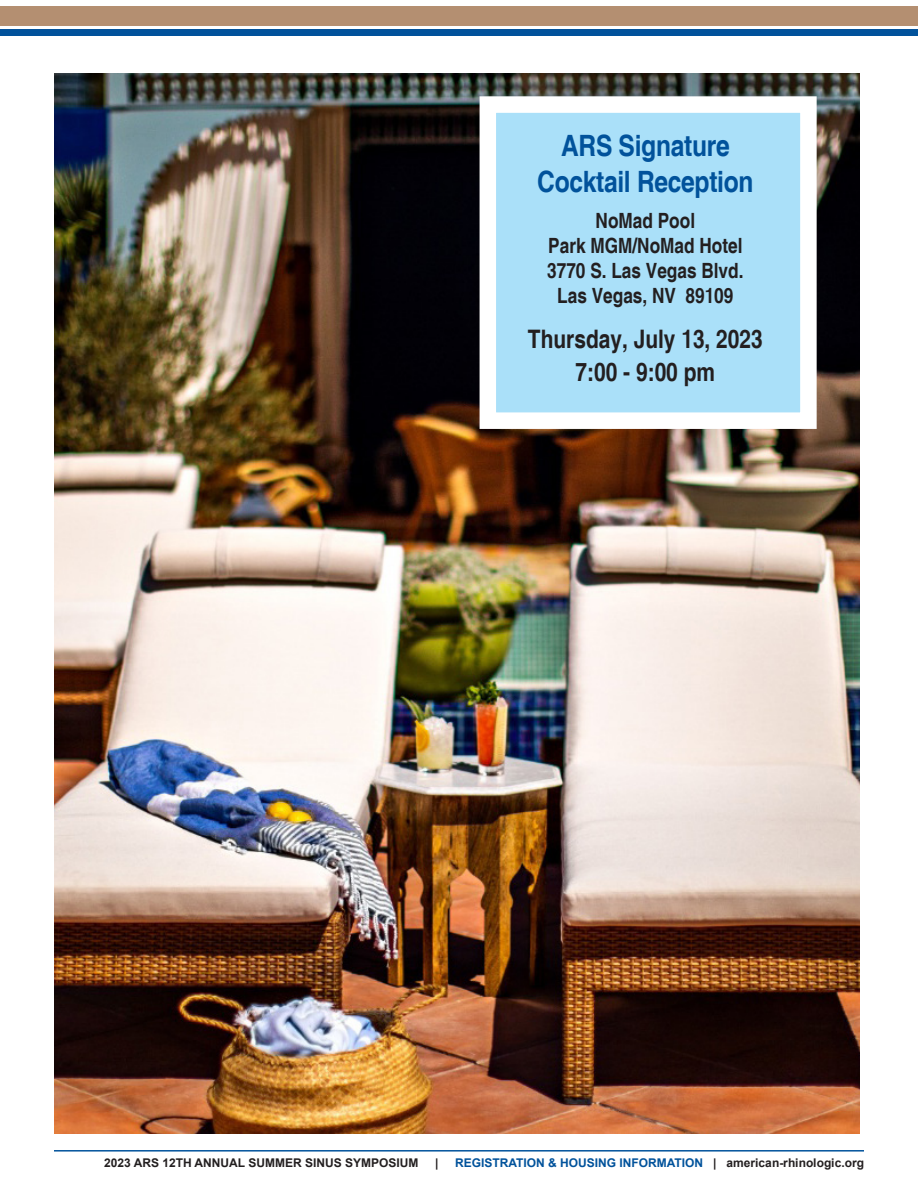
<style>
.page{position:relative;width:918px;height:1188px;background:#fff}
.page>*{position:absolute;margin:0;border:0;box-sizing:border-box;transform-origin:0 0}
.t1{font:700 condensed 29.4px "Helvetica";letter-spacing:-.01em;color:#01529b}
.t2{font:700 condensed 25.5px "Helvetica";color:#231f20}
.t3{font:700 condensed 21px "Helvetica";color:#231f20}
.t4{font:700 12px "Arial";color:#01529b}
.t5{font:700 12px "Arial";color:#231f20}
.s1{color:#231f20}
</style>
<div class="page">
<div style="left:0;top:7px;width:918px;height:19px;background:#b48f71"></div>
<div style="left:0;top:29px;width:918px;height:7px;background:#01529b"></div>
<hr style="left:54px;top:1150px;width:810px;height:2px;background:#01529b">
<img style="left:54px;top:73px;width:806px;height:1061px">
<svg style="left:471px;top:88px;width:354px;height:349px"></svg>
<p class="t1" style="left:561px;top:128px;width:170px">ARS Signature</p>
<p class="t1" style="left:537px;top:164px;width:218px">Cocktail Reception</p>
<p class="t3" style="left:596px;top:207px;width:101px">NoMad Pool</p>
<p class="t3" style="left:548px;top:233px;width:196px">Park MGM/NoMad Hotel</p>
<p class="t3" style="left:547px;top:258px;width:198px">3770 S. Las Vegas Blvd.</p>
<p class="t3" style="left:557px;top:283px;width:178px">Las Vegas, NV 89109</p>
<p class="t2" style="left:528px;top:324px;width:236px">Thursday, July 13, 2023</p>
<p class="t2" style="left:576px;top:357px;width:141px">7:00 - 9:00 pm</p>
<p class="t5" style="left:104px;top:1154px;width:316px">2023 ARS 12TH ANNUAL SUMMER SINUS SYMPOSIUM</p>
<p class="t5" style="left:435px;top:1154px;width:5px">|</p>
<p class="t4" style="left:455px;top:1154px;width:410px">REGISTRATION &amp; HOUSING INFORMATION <span class="s1">| american-rhinologic.org</span></p>
</div>
